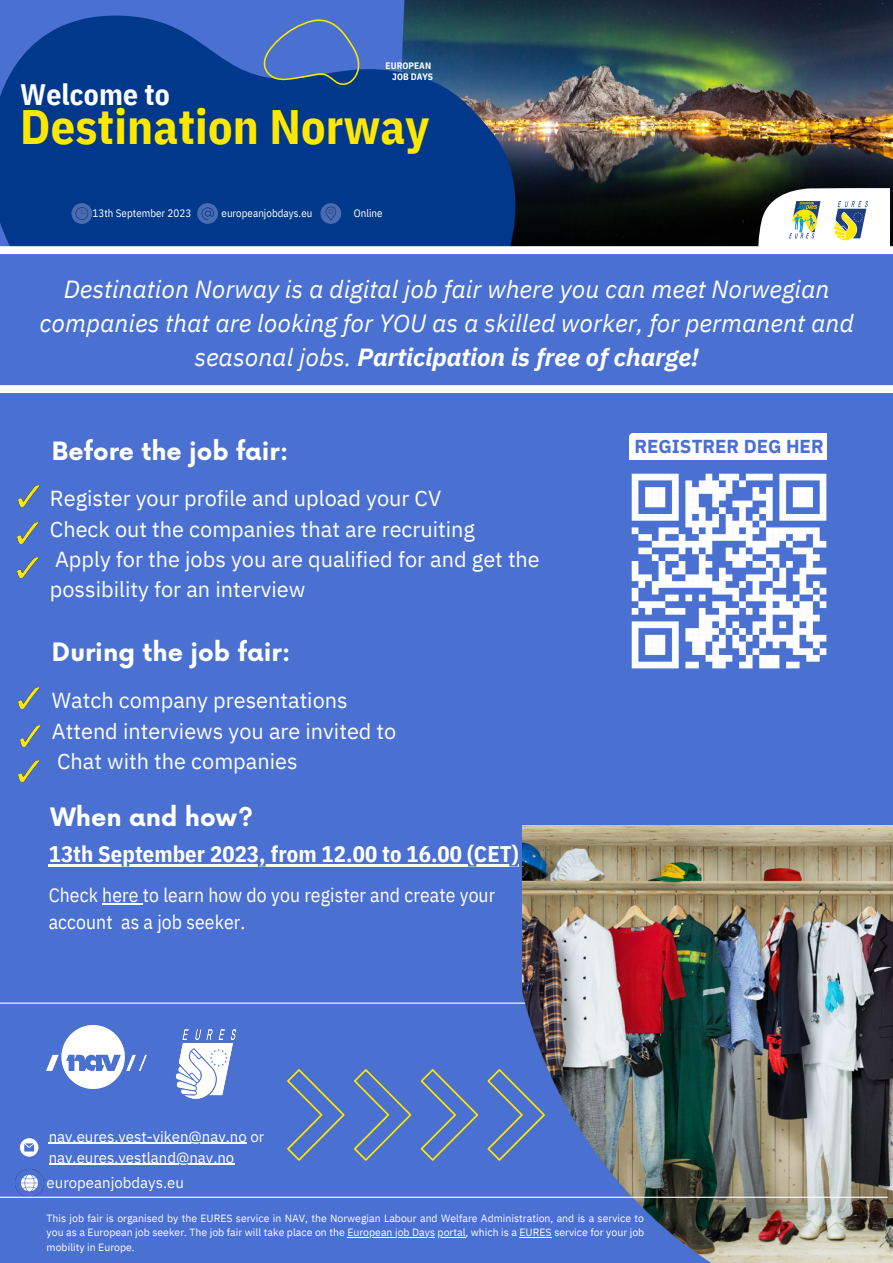
<style>
.page{position:relative;width:893px;height:1263px;background:#4a70d1}
.page>*{position:absolute;margin:0;border:0;box-sizing:border-box;transform-origin:0 0}
.t1{font:700 48.22px "IBM Plex Sans Cond";letter-spacing:.005em;color:#ffe800}
.t2{font:700 29.55px "IBM Plex Sans Cond";letter-spacing:.005em;color:#fff}
.t3{font:italic 24.75px/34.3px "IBM Plex Sans";color:#fff;text-align:center}
.t4{font:700 24.75px "Now";color:#fff}
.t5{font:700 24.6px "Now";color:#fffffe}
.t6{font:700 22.58px "IBM Plex Sans Cond";letter-spacing:.005em;color:#fff}
.t7{font:21.67px/30.3px "IBM Plex Sans";color:#fffffe}
.t8{font:21.67px "IBM Plex Sans";color:#fff}
.t9{font:19.58px "IBM Plex Sans Cond";letter-spacing:.005em;color:#fff}
.t10{font:700 18.75px "IBM Plex Sans";color:#4a70d1}
.t11{font:15px/20.9px "IBM Plex Sans";color:#fffffe}
.t12{font:10.88px "IBM Plex Sans Cond";letter-spacing:.005em;color:#fff}
.t13{font:10.5px/14.6px "IBM Plex Sans";color:#fff;text-align:justify}
.t14{font:700 9.3px "IBM Plex Sans Cond";letter-spacing:.005em;color:#fff}
.s1{font-weight:700}
</style>
<div class="page">
<img style="left:403px;top:0;width:490px;height:246px">
<svg style="left:0;top:16px;width:520px;height:230px;background:#0a3f8d"></svg>
<svg style="left:257px;top:17px;width:104px;height:68px"></svg>
<div style="left:71px;top:203px;width:21px;height:21px;background:#4c6cb1;border-radius:50%"></div>
<svg style="left:75px;top:207px;width:13px;height:13px"></svg>
<div style="left:197px;top:203px;width:21px;height:21px;background:#4c6cb1;border-radius:50%"></div>
<svg style="left:201px;top:207px;width:13px;height:13px"></svg>
<div style="left:320px;top:203px;width:21px;height:21px;background:#4c6cb1;border-radius:50%"></div>
<svg style="left:325px;top:206px;width:11px;height:15px"></svg>
<svg style="left:758px;top:188px;width:135px;height:58px;background:#ced2c7"></svg>
<hr style="left:0;top:1002px;width:893px;height:2px;background:#fff">
<img style="left:287px;top:1069px;width:236px;height:91px">
<svg style="left:20px;top:1138px;width:18px;height:19px"></svg>
<img style="left:15px;top:1169px;width:28px;height:28px">
<img style="left:19px;top:485px;width:20px;height:21px">
<div style="left:0;top:385px;width:893px;height:8px;background:#fff"></div>
<div style="left:0;top:246px;width:893px;height:8px;background:#fff"></div>
<div style="left:629px;top:433px;width:198px;height:27px;background:#fff"></div>
<img style="left:47px;top:1025px;width:100px;height:63px">
<img style="left:175px;top:1029px;width:62px;height:70px">
<img style="left:523px;top:826px;width:370px;height:436px">
<img style="left:631px;top:473px;width:196px;height:196px">
<hr style="left:49px;top:1143px;width:198px;height:1px;background:#fffffe">
<hr style="left:49px;top:1164px;width:185px;height:1px;background:#fffffe">
<hr style="left:347px;top:1237px;width:88px;height:1px;background:#fff">
<svg style="left:440px;top:1237px;width:25px;height:1px"></svg>
<hr style="left:519px;top:1237px;width:33px;height:1px;background:#fff">
<img style="left:18px;top:523px;width:20px;height:21px">
<img style="left:18px;top:557px;width:20px;height:21px">
<img style="left:19px;top:688px;width:20px;height:21px">
<img style="left:20px;top:726px;width:20px;height:21px">
<img style="left:19px;top:760px;width:20px;height:21px">
<hr style="left:49px;top:864px;width:470px;height:2px;background:#fff">
<hr style="left:102px;top:903px;width:41px;height:2px;background:#fff">
<hr style="left:0;top:1197px;width:887px;height:1px;background:#fff">
<p class="t14" style="left:385px;top:60px;width:47px">EUROPEAN</p>
<p class="t14" style="left:392px;top:70px;width:42px">JOB DAYS</p>
<p class="t2" style="left:20px;top:74px;width:151px">Welcome to</p>
<p class="t1" style="left:20px;top:94px;width:411px">Destination Norway</p>
<p class="t12" style="left:93px;top:205px;width:100px">13th September 2023</p>
<p class="t12" style="left:222px;top:205px;width:92px">europeanjobdays.eu</p>
<p class="t12" style="left:354px;top:205px;width:30px">Online</p>
<p class="t3" style="left:39px;top:271px;width:816px">Destination Norway is a digital job fair where you can meet Norwegian companies that are looking for YOU as a skilled worker, for permanent and seasonal jobs. <span class="s1">Participation is free of charge!</span></p>
<p class="t5" style="left:52px;top:437px;width:238px">Before the job fair:</p>
<p class="t7" style="left:50px;top:483px;width:393px">Register your profile and upload your CV</p>
<p class="t7" style="left:50px;top:513px;width:427px">Check out the companies that are recruiting</p>
<p class="t7" style="left:50px;top:544px;width:491px">Apply for the jobs you are qualified for and get the possibility for an interview</p>
<p class="t4" style="left:52px;top:638px;width:240px">During the job fair:</p>
<p class="t8" style="left:52px;top:686px;width:297px">Watch company presentations</p>
<p class="t8" style="left:52px;top:716px;width:346px">Attend interviews you are invited to</p>
<p class="t8" style="left:57px;top:747px;width:242px">Chat with the companies</p>
<p class="t4" style="left:50px;top:804px;width:204px">When and how?</p>
<p class="t6" style="left:49px;top:839px;width:471px">13th September 2023, from 12.00 to 16.00 (CET)</p>
<p class="t9" style="left:49px;top:882px;width:448px">Check here to learn how do you register and create your</p>
<p class="t9" style="left:49px;top:909px;width:198px">account as a job seeker.</p>
<p class="t10" style="left:634px;top:434px;width:191px">REGISTRER DEG HER</p>
<p class="t11" style="left:49px;top:1126px;width:217px">nav.eures.vest-viken@nav.no or nav.eures.vestland@nav.no</p>
<p class="t11" style="left:47px;top:1172px;width:139px">europeanjobdays.eu</p>
<p class="t13" style="left:47px;top:1210px;width:599px">This job fair is organised by the EURES service in NAV, the Norwegian Labour and Welfare Administration, and is a service to you as a European job seeker. The job fair will take place on the European job Days portal, which is a EURES service for your job mobility in Europe.</p>
</div>
